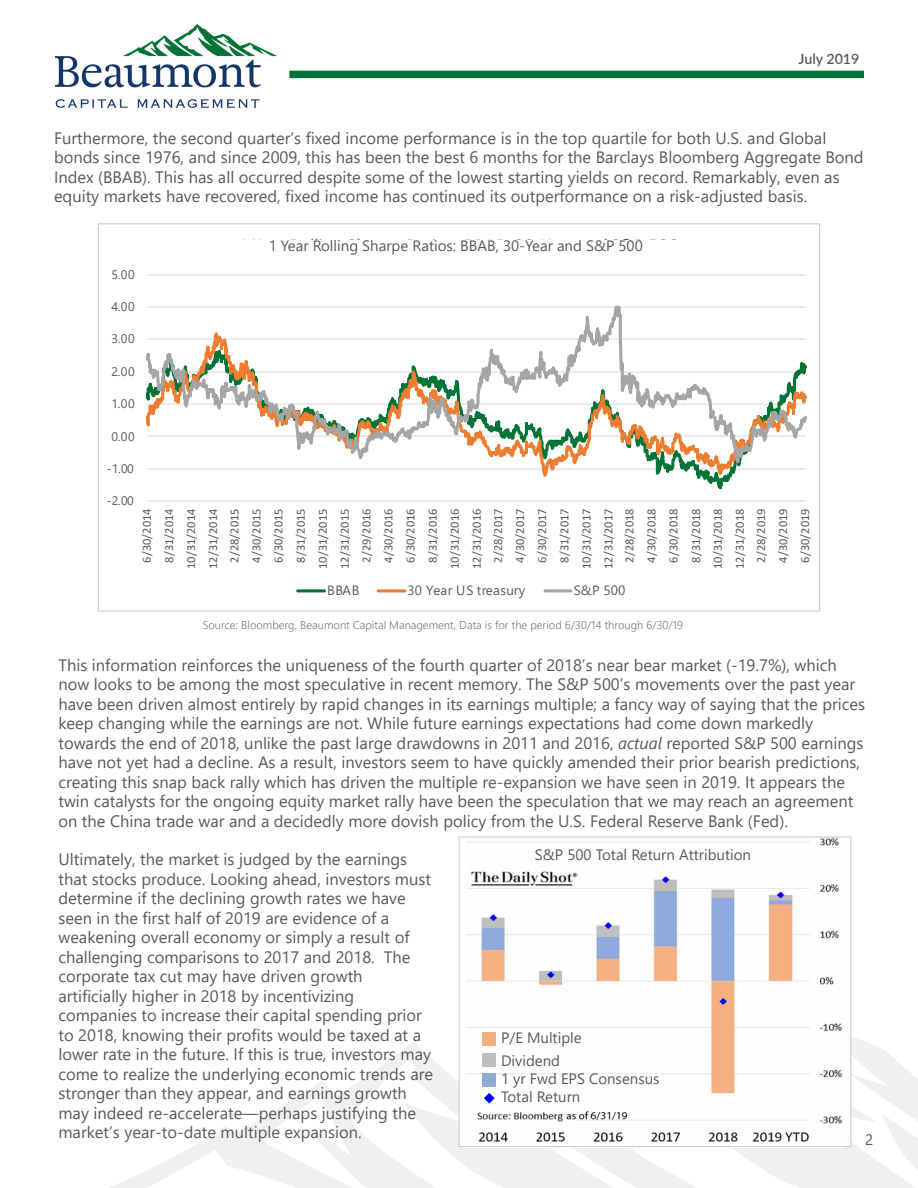
<style>
.page{position:relative;width:918px;height:1188px;background:#fff}
.page>*{position:absolute;margin:0;border:0;box-sizing:border-box;transform-origin:0 0}
.t1{font:19.65px "Calibri";letter-spacing:-.005em;color:#595959}
.t2{font:16.5px/19.5px "Segoe UI";color:#595959}
.t3{font:15px "Segoe UI";color:#595959}
.t4{font:600 14.25px "Lato";color:#595959}
.t5{font:13.35px "Segoe UI";letter-spacing:.015em;color:#595959}
.t6{font:12.45px "Segoe UI";letter-spacing:.045em;color:#595959}
.t7{font:12.3px/21.9px "Calibri";letter-spacing:-.005em;color:#595959;text-align:center}
.t8{font:300 11.25px "Segoe UI";color:#787878}
.s1{font-style:italic}
</style>
<div class="page">
<div style="left:289px;top:71px;width:575px;height:7px;background:#017336"></div>
<img style="left:56px;top:24px;width:220px;height:84px">
<svg style="left:147px;top:274px;width:659px;height:228px"></svg>
<hr style="left:298px;top:589px;width:26px;height:3px;background:#007336">
<hr style="left:378px;top:589px;width:27px;height:3px;background:#ed7d31">
<hr style="left:545px;top:589px;width:26px;height:3px;background:#a5a5a5">
<img style="left:463px;top:836px;width:382px;height:306px">
<div style="left:482px;top:1032px;width:14px;height:14px;background:#f2b082"></div>
<div style="left:482px;top:1053px;width:14px;height:14px;background:#bfbebe"></div>
<div style="left:482px;top:1073px;width:14px;height:14px;background:#8eaad7"></div>
<svg style="left:484px;top:1093px;width:11px;height:11px"></svg>
<div style="left:459px;top:838px;width:7px;height:309px;background:#fff"></div>
<div style="left:844px;top:837px;width:7px;height:309px;background:#fff"></div>
<div style="left:459px;top:837px;width:392px;height:310px;border:1px solid #c8c8c8"></div>
<p class="t4" style="left:798px;top:48px;width:63px">July 2019</p>
<p class="t2" style="left:54px;top:127px;width:811px">Furthermore, the second quarter’s fixed income performance is in the top quartile for both U.S. and Global bonds since 1976, and since 2009, this has been the best 6 months for the Barclays Bloomberg Aggregate Bond Index (BBAB). This has all occurred despite some of the lowest starting yields on record. Remarkably, even as equity markets have recovered, fixed income has continued its outperformance on a risk-adjusted basis.</p>
<p class="t6" style="left:112px;top:263px;width:25px">5.00</p>
<p class="t6" style="left:112px;top:295px;width:25px">4.00</p>
<p class="t6" style="left:112px;top:327px;width:25px">3.00</p>
<p class="t6" style="left:112px;top:360px;width:25px">2.00</p>
<p class="t6" style="left:112px;top:392px;width:25px">1.00</p>
<p class="t6" style="left:112px;top:424px;width:25px">0.00</p>
<p class="t6" style="left:107px;top:457px;width:29px">-1.00</p>
<p class="t6" style="left:107px;top:489px;width:29px">-2.00</p>
<p class="t1" style="left:238px;top:232px;width:442px">1 Year Rolling Sharpe Ratios: BBAB, 30-Year and S&amp;P 500</p>
<p class="t3" style="left:269px;top:231px;width:376px">1 Year Rolling Sharpe Ratios: BBAB, 30-Year and S&amp;P 500</p>
<p class="t7" style="left:136px;top:569px;width:62px;rotate:-90deg">6/30/2014<br>8/31/2014<br>10/31/2014<br>12/31/2014<br>2/28/2015<br>4/30/2015<br>6/30/2015<br>8/31/2015<br>10/31/2015<br>12/31/2015<br>2/29/2016<br>4/30/2016<br>6/30/2016<br>8/31/2016<br>10/31/2016<br>12/31/2016<br>2/28/2017<br>4/30/2017<br>6/30/2017<br>8/31/2017<br>10/31/2017<br>12/31/2017<br>2/28/2018<br>4/30/2018<br>6/30/2018<br>8/31/2018<br>10/31/2018<br>12/31/2018<br>2/28/2019<br>4/30/2019<br>6/30/2019</p>
<p class="t5" style="left:327px;top:578px;width:34px">BBAB</p>
<p class="t5" style="left:408px;top:578px;width:119px">30 Year US treasury</p>
<p class="t5" style="left:574px;top:578px;width:53px">S&amp;P 500</p>
<p class="t8" style="left:203px;top:614px;width:482px">Source: Bloomberg, Beaumont Capital Management, Data is for the period 6/30/14 through 6/30/19</p>
<p class="t2" style="left:58px;top:653px;width:808px">This information reinforces the uniqueness of the fourth quarter of 2018’s near bear market (-19.7%), which now looks to be among the most speculative in recent memory. The S&amp;P 500’s movements over the past year have been driven almost entirely by rapid changes in its earnings multiple; a fancy way of saying that the prices keep changing while the earnings are not. While future earnings expectations had come down markedly</p>
<p class="t2" style="left:58px;top:731px;width:807px">towards the end of 2018, unlike the past large drawdowns in 2011 and 2016, <span class="s1">actual</span> reported S&amp;P 500 earnings have not yet had a decline. As a result, investors seem to have quickly amended their prior bearish predictions, creating this snap back rally which has driven the multiple re-expansion we have seen in 2019. It appears the twin catalysts for the ongoing equity market rally have been the speculation that we may reach an agreement on the China trade war and a decidedly more dovish policy from the U.S. Federal Reserve Bank (Fed).</p>
<p class="t2" style="left:58px;top:848px;width:374px">Ultimately, the market is judged by the earnings that stocks produce. Looking ahead, investors must</p>
<p class="t2" style="left:58px;top:887px;width:354px">determine if the declining growth rates we have seen in the first half of 2019 are evidence of a weakening overall economy or simply a result of challenging comparisons to 2017 and 2018. The corporate tax cut may have driven growth</p>
<p class="t2" style="left:58px;top:985px;width:297px">artificially higher in 2018 by incentivizing</p>
<p class="t2" style="left:58px;top:1004px;width:376px">companies to increase their capital spending prior to 2018, knowing their profits would be taxed at a lower rate in the future. If this is true, investors may come to realize the underlying economic trends are stronger than they appear, and earnings growth may indeed re-accelerate—perhaps justifying the market’s year-to-date multiple expansion.</p>
<p class="t3" style="left:535px;top:840px;width:218px">S&amp;P 500 Total Return Attribution</p>
<p class="t3" style="left:501px;top:1024px;width:82px">P/E Multiple</p>
<p class="t3" style="left:501px;top:1046px;width:60px">Dividend</p>
<p class="t3" style="left:501px;top:1065px;width:160px">1 yr Fwd EPS Consensus</p>
<p class="t3" style="left:501px;top:1083px;width:81px">Total Return</p>
<p class="t3" style="left:865px;top:1125px;width:10px">2</p>
</div>
